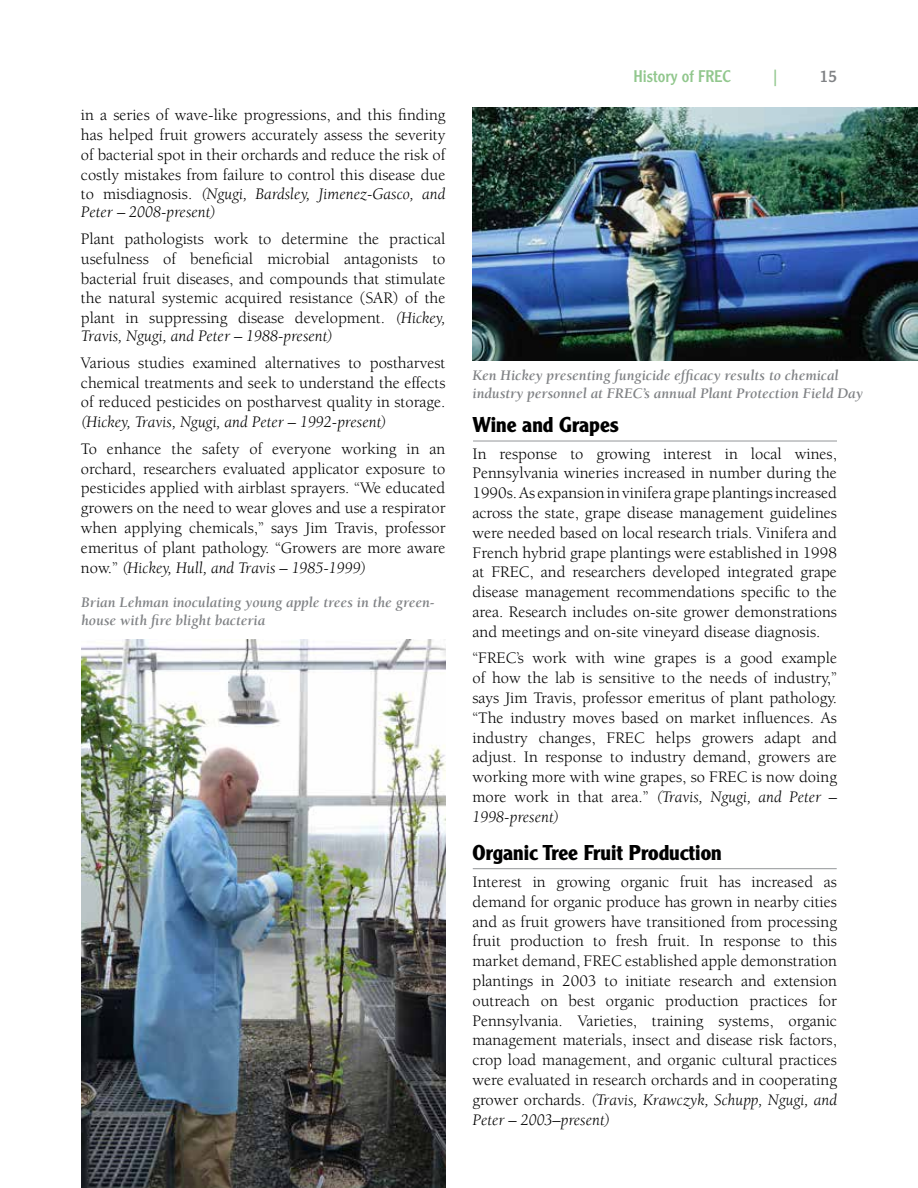
<style>
.page{position:relative;width:918px;height:1188px;background:#fff}
.page>*{position:absolute;margin:0;border:0;box-sizing:border-box;transform-origin:0 0}
.t1{font:700 21px "Clearface Gothic LH";color:#000}
.t2{font:16.5px/19.8px "Berkeley";color:#000;text-align:justify}
.t3{font:italic 16.5px "Berkeley";color:#000}
.t4{font:16.5px "Clearface Gothic LH";color:#91c78d}
.t5{font:16.5px "Clearface Gothic LH";color:#808285}
.t6{font:italic 700 15px/18px "Berkeley";color:#808285}
.s1{font-style:italic}
</style>
<div class="page">
<img style="left:472px;top:108px;width:446px;height:253px">
<img style="left:81px;top:639px;width:365px;height:549px">
<hr style="left:473px;top:868px;width:364px;height:1px;background:#939598">
<hr style="left:473px;top:441px;width:364px;height:1px;background:#939598">
<p class="t2" style="left:81px;top:106px;width:366px">in a series of wave-like progressions, and this finding has helped fruit growers accurately assess the severity of bacterial spot in their orchards and reduce the risk of costly mistakes from failure to control this disease due to misdiagnosis. <span class="s1">(Ngugi, Bardsley, Jimenez-Gasco, and</span></p>
<p class="t3" style="left:81px;top:204px;width:136px">Peter – 2008-present)</p>
<p class="t2" style="left:81px;top:229px;width:366px">Plant pathologists work to determine the practical usefulness of beneficial microbial antagonists to bacterial fruit diseases, and compounds that stimulate the natural systemic acquired resistance (SAR) of the plant in suppressing disease development. <span class="s1">(Hickey,</span></p>
<p class="t3" style="left:81px;top:328px;width:253px">Travis, Ngugi, and Peter – 1988-present)</p>
<p class="t2" style="left:81px;top:353px;width:366px">Various studies examined alternatives to postharvest chemical treatments and seek to understand the effects of reduced pesticides on postharvest quality in storage.</p>
<p class="t3" style="left:81px;top:414px;width:307px">(Hickey, Travis, Ngugi, and Peter – 1992-present)</p>
<p class="t2" style="left:81px;top:439px;width:366px">To enhance the safety of everyone working in an orchard, researchers evaluated applicator exposure to pesticides applied with airblast sprayers. “We educated growers on the need to wear gloves and use a respirator when applying chemicals,” says Jim Travis, professor emeritus of plant pathology. “Growers are more aware now.” <span class="s1">(Hickey, Hull, and Travis – 1985-1999)</span></p>
<p class="t6" style="left:81px;top:594px;width:355px">Brian Lehman inoculating young apple trees in the green&shy;house with fire blight bacteria</p>
<p class="t4" style="left:633px;top:66px;width:99px">History of FREC</p>
<p class="t4" style="left:774px;top:66px;width:5px">|</p>
<p class="t5" style="left:820px;top:66px;width:19px">15</p>
<p class="t6" style="left:472px;top:366px;width:392px">Ken Hickey presenting fungicide efficacy results to chemical industry personnel at FREC’s annual Plant Protection Field Day</p>
<p class="t1" style="left:472px;top:412px;width:148px">Wine and Grapes</p>
<p class="t2" style="left:472px;top:444px;width:366px">In response to growing interest in local wines, Pennsylvania wineries increased in number during the 1990s. As expansion in vinifera grape plantings increased across the state, grape disease management guidelines were needed based on local research trials. Vinifera and French hybrid grape plantings were established in 1998 at FREC, and researchers developed integrated grape disease management recommendations specific to the area. Research includes on-site grower demonstrations and meetings and on-site vineyard disease diagnosis.</p>
<p class="t2" style="left:472px;top:649px;width:366px">“FREC’s work with wine grapes is a good example of how the lab is sensitive to the needs of industry,” says Jim Travis, professor emeritus of plant pathology. “The industry moves based on market influences. As industry changes, FREC helps growers adapt and adjust. In response to industry demand, growers are working more with wine grapes, so FREC is now doing more work in that area.” <span class="s1">(Travis, Ngugi, and Peter – 1998-present)</span></p>
<p class="t1" style="left:472px;top:841px;width:251px">Organic Tree Fruit Production</p>
<p class="t2" style="left:472px;top:872px;width:366px">Interest in growing organic fruit has increased as demand for organic produce has grown in nearby cities and as fruit growers have transitioned from processing fruit production to fresh fruit. In response to this market demand, FREC established apple demonstration plantings in 2003 to initiate research and extension outreach on best organic production practices for Pennsylvania. Varieties, training systems, organic management materials, insect and disease risk factors, crop load management, and organic cultural practices were evaluated in research orchards and in cooperating grower orchards. <span class="s1">(Travis, Krawczyk, Schupp, Ngugi, and Peter – 2003–present)</span></p>
</div>
